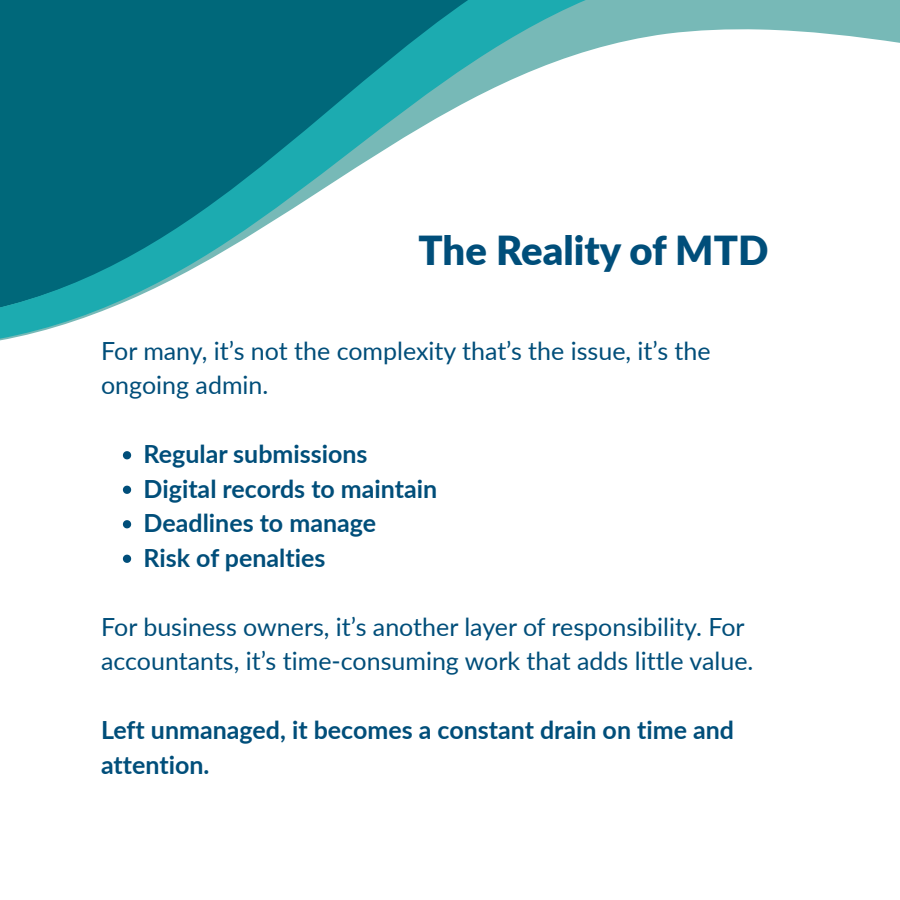
<style>
.page{position:relative;width:900px;height:900px;background:#fff}
.page>*{position:absolute;margin:0;border:0;box-sizing:border-box;transform-origin:0 0}
.t1{font:900 40px "Lato";color:#004e7a}
.t2{font:25px/34.5px "Lato";color:#004e7a}
.t3{font:700 25px/34.5px "Lato";color:#004e7a}
</style>
<div class="page">
<svg style="left:0;top:0;width:900px;height:341px"></svg>
<svg style="left:123px;top:451px;width:8px;height:8px"></svg>
<svg style="left:123px;top:486px;width:8px;height:8px"></svg>
<svg style="left:123px;top:520px;width:8px;height:8px"></svg>
<svg style="left:123px;top:555px;width:8px;height:8px"></svg>
<h1 class="t1" style="left:419px;top:225px;width:351px">The Reality of MTD</h1>
<p class="t2" style="left:101px;top:333px;width:611px">For many, it’s not the complexity that’s the issue, it’s the ongoing admin.</p>
<p class="t3" style="left:144px;top:436px;width:225px">Regular submissions</p>
<p class="t3" style="left:144px;top:471px;width:295px">Digital records to maintain</p>
<p class="t3" style="left:144px;top:505px;width:234px">Deadlines to manage</p>
<p class="t3" style="left:144px;top:540px;width:183px">Risk of penalties</p>
<p class="t2" style="left:101px;top:609px;width:654px">For business owners, it’s another layer of responsibility. For accountants, it’s time-consuming work that adds little value.</p>
<h2 class="t3" style="left:101px;top:712px;width:634px">Left unmanaged, it becomes a constant drain on time and attention.</h2>
</div>
